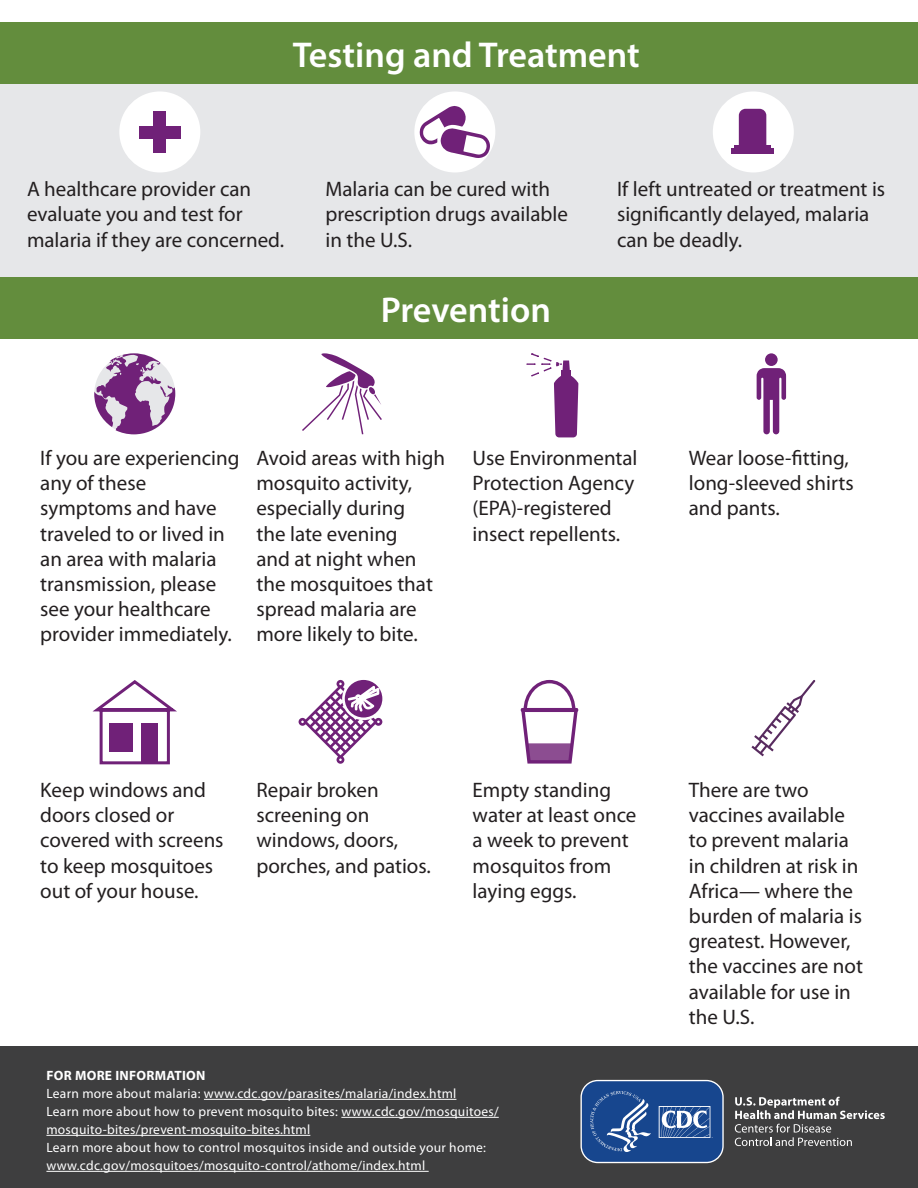
<style>
.page{position:relative;width:918px;height:1188px;background:#fff}
.page>*{position:absolute;margin:0;border:0;box-sizing:border-box;transform-origin:0 0}
.t1{font:600 36px "Myriad Pro";color:#fff}
.L1{font:21px/25.2px "Myriad Pro";color:#231f20}
.t2{font:13.5px/18px "Myriad Pro";letter-spacing:.02em;color:#fff}
.t3{font:700 13.5px "Myriad Pro";letter-spacing:.02em;color:#fff}
</style>
<div class="page">
<div style="left:0;top:1047px;width:918px;height:141px;background:#3e3e3f"></div>
<div style="left:0;top:84px;width:918px;height:194px;background:#e6e7e9"></div>
<div style="left:0;top:278px;width:917px;height:61px;background:#638d3d"></div>
<div style="left:414px;top:91px;width:81px;height:81px;background:#fff;border-radius:50%"></div>
<svg style="left:420px;top:106px;width:70px;height:52px"></svg>
<div style="left:119px;top:91px;width:81px;height:81px;background:#fff;border-radius:50%"></div>
<div style="left:154px;top:111px;width:12px;height:42px;background:#702178"></div>
<div style="left:139px;top:126px;width:42px;height:12px;background:#702178"></div>
<div style="left:713px;top:91px;width:81px;height:81px;background:#fff;border-radius:50%"></div>
<svg style="left:739px;top:109px;width:27px;height:36px"></svg>
<div style="left:734px;top:145px;width:37px;height:8px;background:#702178"></div>
<div style="left:731px;top:148px;width:43px;height:6px;background:#702178"></div>
<div style="left:0;top:23px;width:918px;height:61px;background:#638d3d"></div>
<svg style="left:94px;top:353px;width:81px;height:81px"></svg>
<svg style="left:302px;top:353px;width:80px;height:81px"></svg>
<svg style="left:526px;top:353px;width:52px;height:84px"></svg>
<div style="left:765px;top:353px;width:13px;height:13px;background:#702178;border-radius:50%"></div>
<svg style="left:757px;top:368px;width:29px;height:66px"></svg>
<svg style="left:92px;top:680px;width:85px;height:85px"></svg>
<div style="left:141px;top:723px;width:17px;height:39px;background:#702178"></div>
<div style="left:109px;top:723px;width:23px;height:29px;background:#702178"></div>
<svg style="left:299px;top:680px;width:83px;height:84px"></svg>
<svg style="left:520px;top:679px;width:59px;height:85px"></svg>
<hr style="left:523px;top:708px;width:53px;height:4px;background:#702178">
<svg style="left:751px;top:680px;width:64px;height:76px"></svg>
<hr style="left:204px;top:1099px;width:252px;height:1px;background:#fff">
<hr style="left:341px;top:1117px;width:158px;height:1px;background:#fff">
<hr style="left:46px;top:1135px;width:264px;height:1px;background:#fff">
<hr style="left:46px;top:1171px;width:383px;height:1px;background:#fff">
<svg style="left:735px;top:1097px;width:150px;height:49px"></svg>
<svg style="left:580px;top:1079px;width:144px;height:85px;background:#385f99"></svg>
<p class="t1" style="left:293px;top:32px;width:349px">Testing and Treatment</p>
<p class="L1" style="left:27px;top:177px;width:259px">A healthcare provider can evaluate you and test for malaria if they are concerned.</p>
<p class="L1" style="left:325px;top:177px;width:244px">Malaria can be cured with prescription drugs available in the U.S.</p>
<p class="L1" style="left:617px;top:177px;width:270px">If left untreated or treatment is significantly delayed, malaria can be deadly.</p>
<p class="t1" style="left:381px;top:287px;width:172px">Prevention</p>
<p class="L1" style="left:40px;top:446px;width:201px">If you are experiencing any of these symptoms and have traveled to or lived in an area with malaria transmission, please see your healthcare provider immediately.</p>
<p class="L1" style="left:256px;top:446px;width:190px">Avoid areas with high mosquito activity, especially during<br>the late evening<br>and at night when the mosquitoes that spread malaria are more likely to bite.</p>
<p class="L1" style="left:473px;top:446px;width:166px">Use Environmental<br>Protection Agency (EPA)-registered insect repellents.</p>
<p class="L1" style="left:689px;top:446px;width:166px">Wear loose-fitting, long-sleeved shirts and pants.</p>
<p class="L1" style="left:40px;top:778px;width:185px">Keep windows and doors closed or covered with screens to keep mosquitoes out of your house.</p>
<p class="L1" style="left:256px;top:778px;width:176px">Repair broken screening on windows, doors, porches, and patios.</p>
<p class="L1" style="left:473px;top:778px;width:165px">Empty standing water at least once a week to prevent mosquitos from laying eggs.</p>
<p class="L1" style="left:689px;top:778px;width:176px">There are two vaccines available to prevent malaria in children at risk in<br>Africa— where the burden of malaria is greatest. However, the vaccines are not available for use in the U.S.</p>
<p class="t3" style="left:46px;top:1067px;width:161px">FOR MORE INFORMATION</p>
<p class="t2" style="left:46px;top:1085px;width:412px">Learn more about malaria: www.cdc.gov/parasites/malaria/index.html</p>
<p class="t2" style="left:46px;top:1103px;width:454px">Learn more about how to prevent mosquito bites: www.cdc.gov/mosquitoes/ mosquito-bites/prevent-mosquito-bites.html</p>
<p class="t2" style="left:46px;top:1139px;width:441px">Learn more about how to control mosquitos inside and outside your home: www.cdc.gov/mosquitoes/mosquito-control/athome/index.html</p>
</div>
